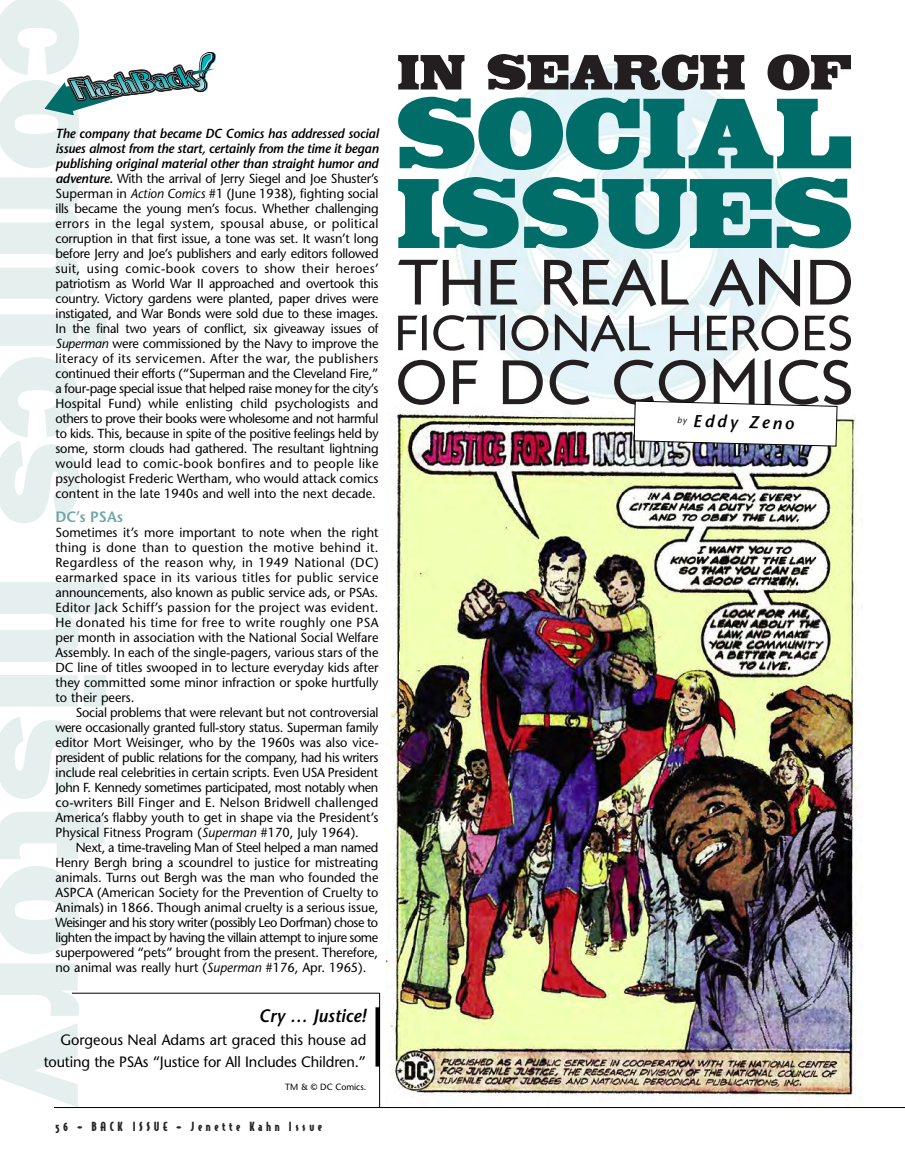
<style>
.page{position:relative;width:905px;height:1175px;background:#fff}
.page>*{position:absolute;margin:0;border:0;box-sizing:border-box;transform-origin:0 0}
.t1{font:italic 600 18px "Stone Sans";color:#000}
.t2{font:italic 600 17.25px "Stone Sans";color:#000}
.t3{font:15px/22.5px "Stone Sans";letter-spacing:-.01em;color:#000;text-align:right}
.t4{font:600 15px "Stone Sans";color:#6da7a3}
.t5{font:13.2px/15px "Stone Sans";color:#000;text-align:justify}
.t6{font:12px "Bodega Sans Black Oldstyle";letter-spacing:.31em;color:#262626}
.t7{font:9px "Stone Sans";color:#000}
.s1{font-weight:600;font-style:italic}
.s2{font-style:italic}
</style>
<div class="page">
<img style="left:435px;top:55px;width:378px;height:350px">
<svg style="left:0;top:0;width:106px;height:1107px"></svg>
<img style="left:386px;top:410px;width:476px;height:697px">
<div style="left:375px;top:1007px;width:5px;height:59px;background:#000"></div>
<svg style="left:398px;top:260px;width:82px;height:46px"></svg>
<svg style="left:490px;top:260px;width:27px;height:44px"></svg>
<svg style="left:544px;top:259px;width:145px;height:48px"></svg>
<svg style="left:709px;top:259px;width:44px;height:48px;background:#aab4b8"></svg>
<svg style="left:759px;top:258px;width:41px;height:49px"></svg>
<svg style="left:810px;top:260px;width:41px;height:44px"></svg>
<svg style="left:398px;top:314px;width:28px;height:36px"></svg>
<svg style="left:433px;top:314px;width:72px;height:37px"></svg>
<svg style="left:511px;top:315px;width:37px;height:36px"></svg>
<svg style="left:555px;top:314px;width:95px;height:38px;background:#adb5b8"></svg>
<svg style="left:670px;top:316px;width:29px;height:35px"></svg>
<svg style="left:707px;top:315px;width:91px;height:36px"></svg>
<svg style="left:805px;top:315px;width:46px;height:36px"></svg>
<svg style="left:398px;top:360px;width:47px;height:45px"></svg>
<svg style="left:453px;top:360px;width:25px;height:44px"></svg>
<svg style="left:503px;top:360px;width:39px;height:44px"></svg>
<svg style="left:549px;top:360px;width:40px;height:45px"></svg>
<svg style="left:398px;top:55px;width:66px;height:34px"></svg>
<svg style="left:487px;top:54px;width:257px;height:36px"></svg>
<svg style="left:767px;top:54px;width:84px;height:36px"></svg>
<svg style="left:398px;top:97px;width:453px;height:73px"></svg>
<svg style="left:398px;top:177px;width:453px;height:72px;background:#4c9996"></svg>
<svg style="left:44px;top:49px;width:172px;height:66px"></svg>
<svg style="left:614px;top:358px;width:237px;height:89px"></svg>
<hr style="left:379px;top:993px;width:1px;height:114px;background:#000">
<hr style="left:72px;top:992px;width:307px;height:1px;background:#000">
<hr style="left:54px;top:1107px;width:850px;height:1px;background:#000">
<p class="t5" style="left:55px;top:127px;width:324px"><span class="s1">The company that became DC Comics has addressed social issues almost from the start, certainly from the time it began publishing original material other than straight humor and adventure.</span> With the arrival of Jerry Siegel and Joe Shuster’s Superman in <span class="s2">Action Comics</span> #1 (June 1938), fighting social ills became the young men’s focus. Whether challenging errors in the legal system, spousal abuse, or political corruption in that first issue, a tone was set. It wasn’t long before Jerry and Joe’s publishers and early editors followed suit, using comic-book covers to show their heroes’ patriotism as World War II approached and overtook this country. Victory gardens were planted, paper drives were instigated, and War Bonds were sold due to these images.<br>In the final two years of conflict, six giveaway issues of <span class="s2">Superman</span> were commissioned by the Navy to improve the literacy of its servicemen. After the war, the publishers continued their efforts (“Superman and the Cleveland Fire,” a four-page special issue that helped raise money for the city’s Hospital Fund) while enlisting child psychologists and others to prove their books were wholesome and not harmful to kids. This, because in spite of the positive feelings held by some, storm clouds had gathered. The resultant lightning would lead to comic-book bonfires and to people like psychologist Frederic Wertham, who would attack comics content in the late 1940s and well into the next decade.</p>
<p class="t4" style="left:55px;top:511px;width:69px">DC’s PSAs</p>
<p class="t5" style="left:55px;top:526px;width:324px">Sometimes it’s more important to note when the right thing is done than to question the motive behind it.<br>Regardless of the reason why, in 1949 National (DC) earmarked space in its various titles for public service announcements, also known as public service ads, or PSAs.<br>Editor Jack Schiff’s passion for the project was evident.<br>He donated his time for free to write roughly one PSA per month in association with the National Social Welfare Assembly. In each of the single-pagers, various stars of the DC line of titles swooped in to lecture everyday kids after they committed some minor infraction or spoke hurtfully to their peers.</p>
<p class="t5" style="left:55px;top:706px;width:324px;text-indent:20px">Social problems that were relevant but not controversial were occasionally granted full-story status. Superman family editor Mort Weisinger, who by the 1960s was also vice&shy;president of public relations for the company, had his writers include real celebrities in certain scripts. Even USA President John F. Kennedy sometimes participated, most notably when co-writers Bill Finger and E. Nelson Bridwell challenged America’s flabby youth to get in shape via the President’s Physical Fitness Program (<span class="s2">Superman</span> #170, July 1964).</p>
<p class="t5" style="left:55px;top:841px;width:324px;text-indent:20px">Next, a time-traveling Man of Steel helped a man named Henry Bergh bring a scoundrel to justice for mistreating animals. Turns out Bergh was the man who founded the ASPCA (American Society for the Prevention of Cruelty to Animals) in 1866. Though animal cruelty is a serious issue, Weisinger and his story writer (possibly Leo Dorfman) chose to lighten the impact by having the villain attempt to injure some superpowered “pets” brought from the present. Therefore, no animal was really hurt (<span class="s2">Superman</span> #176, Apr. 1965).</p>
<h1 class="t1" style="left:259px;top:1008px;width:109px">Cry … Justice!</h1>
<p class="t3" style="left:44px;top:1029px;width:324px">Gorgeous Neal Adams art graced this house ad touting the PSAs “Justice for All Includes Children.”</p>
<p class="t7" style="left:285px;top:1083px;width:83px">TM &amp; © DC Comics.</p>
<p class="t6" style="left:55px;top:1120px;width:268px">56 • BACK ISSUE • Jenette Kahn Issue</p>
<h2 class="t2" style="left:677px;top:413px;width:118px;rotate:2deg"><sup>by</sup> Eddy Zeno</h2>
</div>
